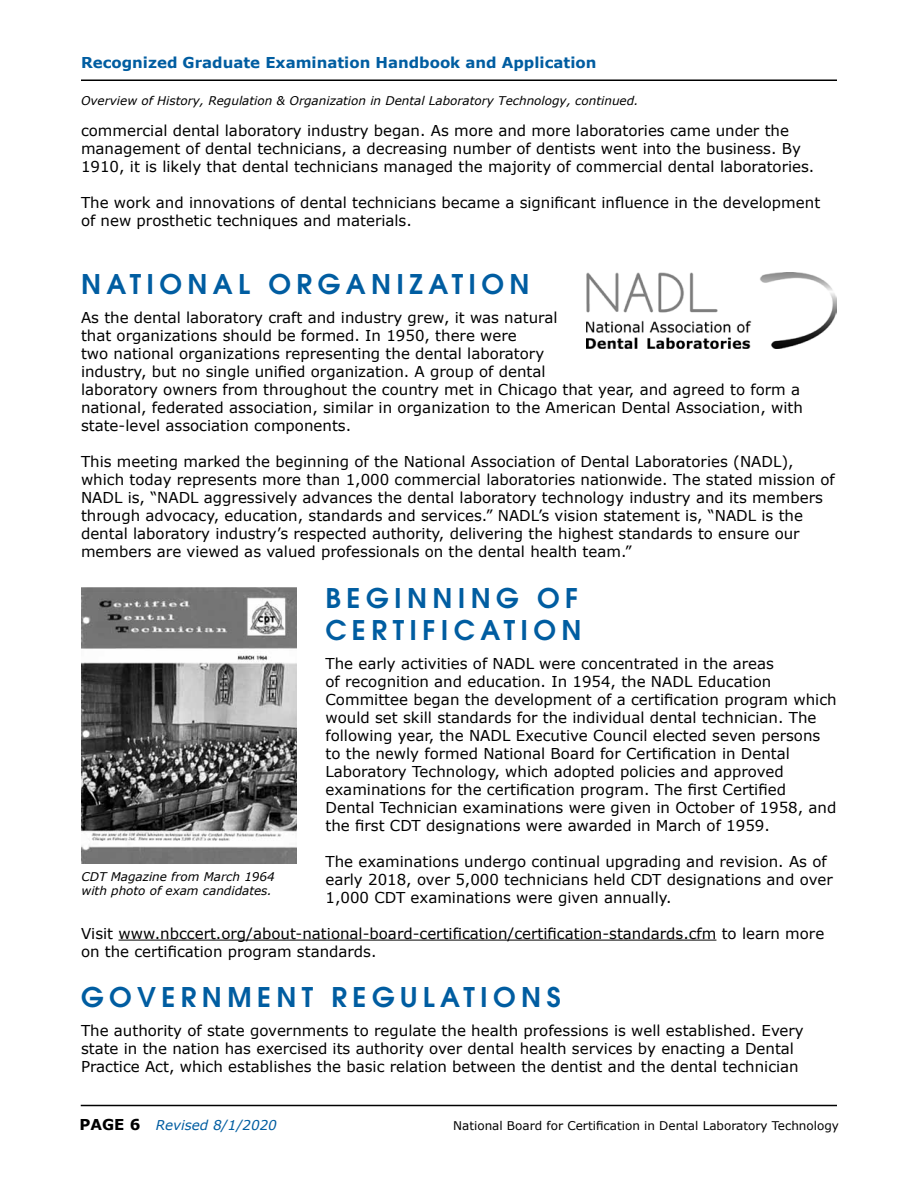
<style>
.page{position:relative;width:918px;height:1188px;background:#fff}
.page>*{position:absolute;margin:0;border:0;box-sizing:border-box;transform-origin:0 0}
.t1{font:600 27px/32.4px "Avant Garde";letter-spacing:.2em;color:#005da1}
.t2{font:15px/18px "Verdana";color:#000}
.t3{font:700 15px "Verdana";color:#005da1}
.t4{font:italic 13.5px "Verdana";color:#005da1}
.t5{font:italic 12px/14.4px "Verdana";color:#000}
.t6{font:12px "Verdana";color:#000}
.s1{font-weight:700;font-style:normal;font-size:15px;color:#000}
</style>
<div class="page">
<hr style="left:81px;top:1105px;width:756px;height:1px;background:#000">
<hr style="left:81px;top:80px;width:756px;height:1px;background:#000">
<hr style="left:118px;top:940px;width:598px;height:1px;background:#000">
<img style="left:81px;top:587px;width:216px;height:277px">
<img style="left:586px;top:273px;width:251px;height:76px">
<p class="t3" style="left:81px;top:52px;width:517px">Recognized Graduate Examination Handbook and Application</p>
<p class="t5" style="left:81px;top:93px;width:559px">Overview of History, Regulation &amp; Organization in Dental Laboratory Technology, continued.</p>
<p class="t2" style="left:81px;top:121px;width:735px">commercial dental laboratory industry began. As more and more laboratories came under the management of dental technicians, a decreasing number of dentists went into the business. By<br>1910, it is likely that dental technicians managed the majority of commercial dental laboratories.</p>
<p class="t2" style="left:81px;top:193px;width:741px">The work and innovations of dental technicians became a significant influence in the development of new prosthetic techniques and materials.</p>
<h1 class="t1" style="left:81px;top:268px;width:46px">NATIO</h1>
<h1 class="t1" style="left:188px;top:268px;width:45px">NAL</h1>
<h1 class="t1" style="left:269px;top:268px;width:180px">OR GANI ZATIO</h1>
<h1 class="t1" style="left:510px;top:268px;width:21px">N</h1>
<p class="t2" style="left:81px;top:309px;width:723px">As the dental laboratory craft and industry grew, it was natural<br>that organizations should be formed. In 1950, there were<br>two national organizations representing the dental laboratory<br>industry, but no single unified organization. A group of dental<br>laboratory owners from throughout the country met in Chicago that year, and agreed to form a national, federated association, similar in organization to the American Dental Association, with state-level association components.</p>
<p class="t2" style="left:81px;top:453px;width:755px">This meeting marked the beginning of the National Association of Dental Laboratories (NADL), which today represents more than 1,000 commercial laboratories nationwide. The stated mission of NADL is, “NADL aggressively advances the dental laboratory technology industry and its members through advocacy, education, standards and services.” NADL’s vision statement is, “NADL is the dental laboratory industry’s respected authority, delivering the highest standards to ensure our members are viewed as valued professionals on the dental health team.”</p>
<h1 class="t1" style="left:326px;top:581px;width:233px">BE GI NNI NG OF<br>CERTIFI</h1>
<h1 class="t1" style="left:454px;top:613px;width:47px">CATIO</h1>
<h1 class="t1" style="left:562px;top:613px;width:21px">N</h1>
<p class="t2" style="left:326px;top:654px;width:513px">The early activities of NADL were concentrated in the areas<br>of recognition and education. In 1954, the NADL Education Committee began the development of a certification program which would set skill standards for the individual dental technician. The following year, the NADL Executive Council elected seven persons to the newly formed National Board for Certification in Dental Laboratory Technology, which adopted policies and approved examinations for the certification program. The first Certified Dental Technician examinations were given in October of 1958, and the first CDT designations were awarded in March of 1959.</p>
<p class="t2" style="left:326px;top:852px;width:509px">The examinations undergo continual upgrading and revision. As of early 2018, over 5,000 technicians held CDT designations and over<br>1,000 CDT examinations were given annually.</p>
<p class="t2" style="left:81px;top:924px;width:745px">Visit www.nbccert.org/about-national-board-certification/certification-standards.cfm to learn more on the certification program standards.</p>
<h1 class="t1" style="left:81px;top:981px;width:361px">GOVER NME NT RE GULATIO</h1>
<h1 class="t1" style="left:521px;top:981px;width:40px">NS</h1>
<p class="t2" style="left:81px;top:1021px;width:724px">The authority of state governments to regulate the health professions is well established. Every state in the nation has exercised its authority over dental health services by enacting a Dental<br>Practice Act, which establishes the basic relation between the dentist and the dental technician</p>
<p class="t5" style="left:82px;top:869px;width:195px">CDT Magazine from March 1964 with photo of exam candidates.</p>
<p class="t4" style="left:80px;top:1116px;width:199px"><span class="s1">PAGE 6</span> Revised 8/1/2020</p>
<p class="t6" style="left:453px;top:1117px;width:387px">National Board for Certification in Dental Laboratory Technology</p>
</div>
